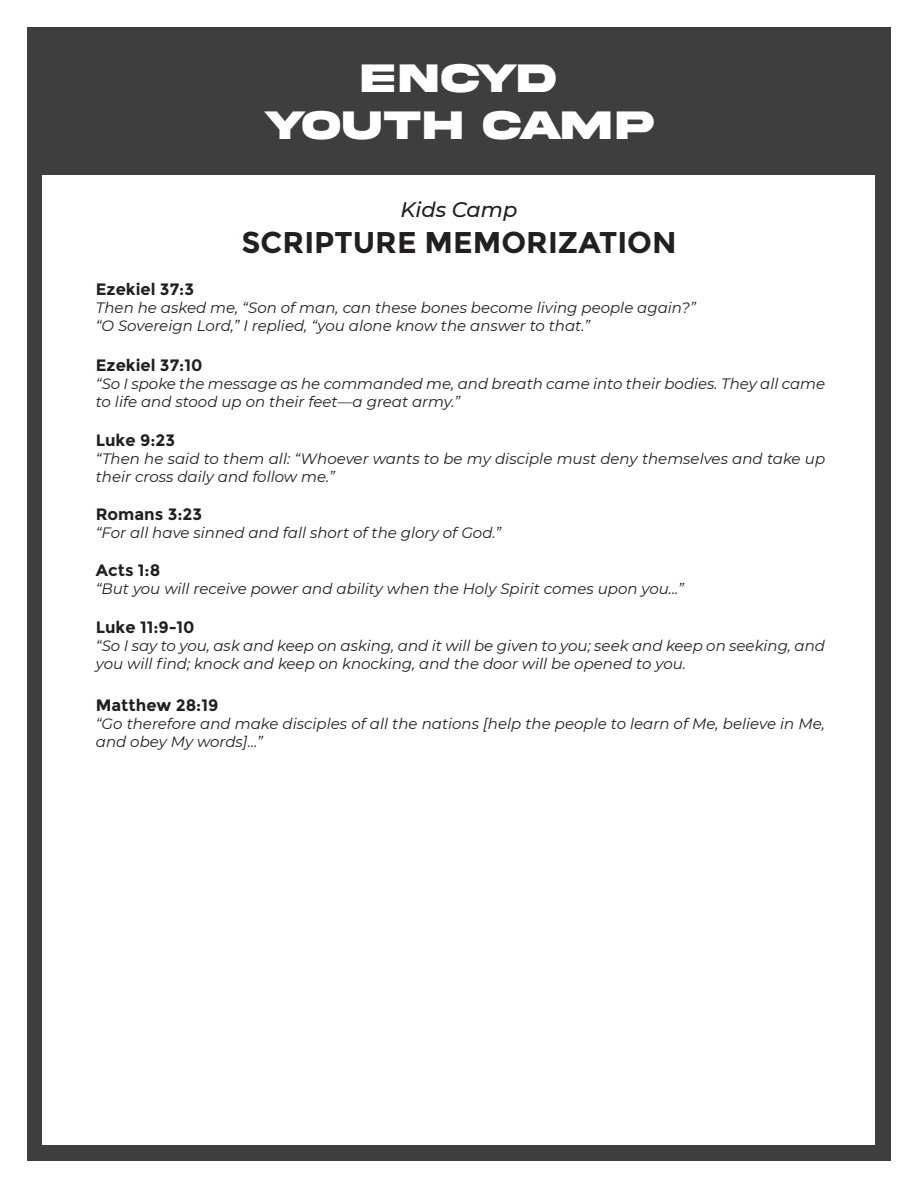
<style>
.page{position:relative;width:918px;height:1188px;background:#fff}
.page>*{position:absolute;margin:0;border:0;box-sizing:border-box;transform-origin:0 0}
.t1{font:700 42px "Akira Expanded Super";letter-spacing:.05em;color:#fff}
.t2{font:700 30px "Montserrat";color:#231f20}
.t3{font:italic 500 21px "Montserrat";color:#231f20}
.t4{font:700 16.5px "Montserrat";color:#231f20}
.t5{font:italic 15px/18px "Montserrat";color:#231f20}
</style>
<div class="page">
<div style="left:27px;top:27px;width:864px;height:1134px;background:#3e3e3f"></div>
<div style="left:43px;top:176px;width:832px;height:969px;background:#fff"></div>
<p class="t1" style="left:362px;top:59px;width:196px">ENCYD</p>
<p class="t1" style="left:264px;top:105px;width:392px">YOUTH CAMP</p>
<p class="t3" style="left:401px;top:195px;width:118px">Kids Camp</p>
<p class="t2" style="left:241px;top:225px;width:437px">SCRIPTURE MEMORIZATION</p>
<p class="t4" style="left:96px;top:279px;width:100px">Ezekiel 37:3</p>
<p class="t5" style="left:96px;top:298px;width:602px">Then he asked me, “Son of man, can these bones become living people again?”</p>
<p class="t5" style="left:96px;top:316px;width:496px">“O Sovereign Lord,” I replied, “you alone know the answer to that.”</p>
<p class="t4" style="left:96px;top:355px;width:108px">Ezekiel 37:10</p>
<p class="t5" style="left:96px;top:374px;width:731px">“So I spoke the message as he commanded me, and breath came into their bodies. They all came to life and stood up on their feet—a great army.”</p>
<p class="t4" style="left:96px;top:431px;width:81px">Luke 9:23</p>
<p class="t5" style="left:96px;top:449px;width:731px">“Then he said to them all: “Whoever wants to be my disciple must deny themselves and take up their cross daily and follow me.”</p>
<p class="t4" style="left:96px;top:504px;width:108px">Romans 3:23</p>
<p class="t5" style="left:96px;top:523px;width:407px">“For all have sinned and fall short of the glory of God.”</p>
<p class="t4" style="left:96px;top:560px;width:66px">Acts 1:8</p>
<p class="t5" style="left:96px;top:579px;width:590px">“But you will receive power and ability when the Holy Spirit comes upon you...”</p>
<p class="t4" style="left:96px;top:618px;width:100px">Luke 11:9-10</p>
<p class="t5" style="left:96px;top:637px;width:731px">“So I say to you, ask and keep on asking, and it will be given to you; seek and keep on seeking, and you will find; knock and keep on knocking, and the door will be opened to you.</p>
<p class="t4" style="left:96px;top:695px;width:124px">Matthew 28:19</p>
<p class="t5" style="left:96px;top:714px;width:731px">“Go therefore and make disciples of all the nations [help the people to learn of Me, believe in Me, and obey My words]…”</p>
</div>
